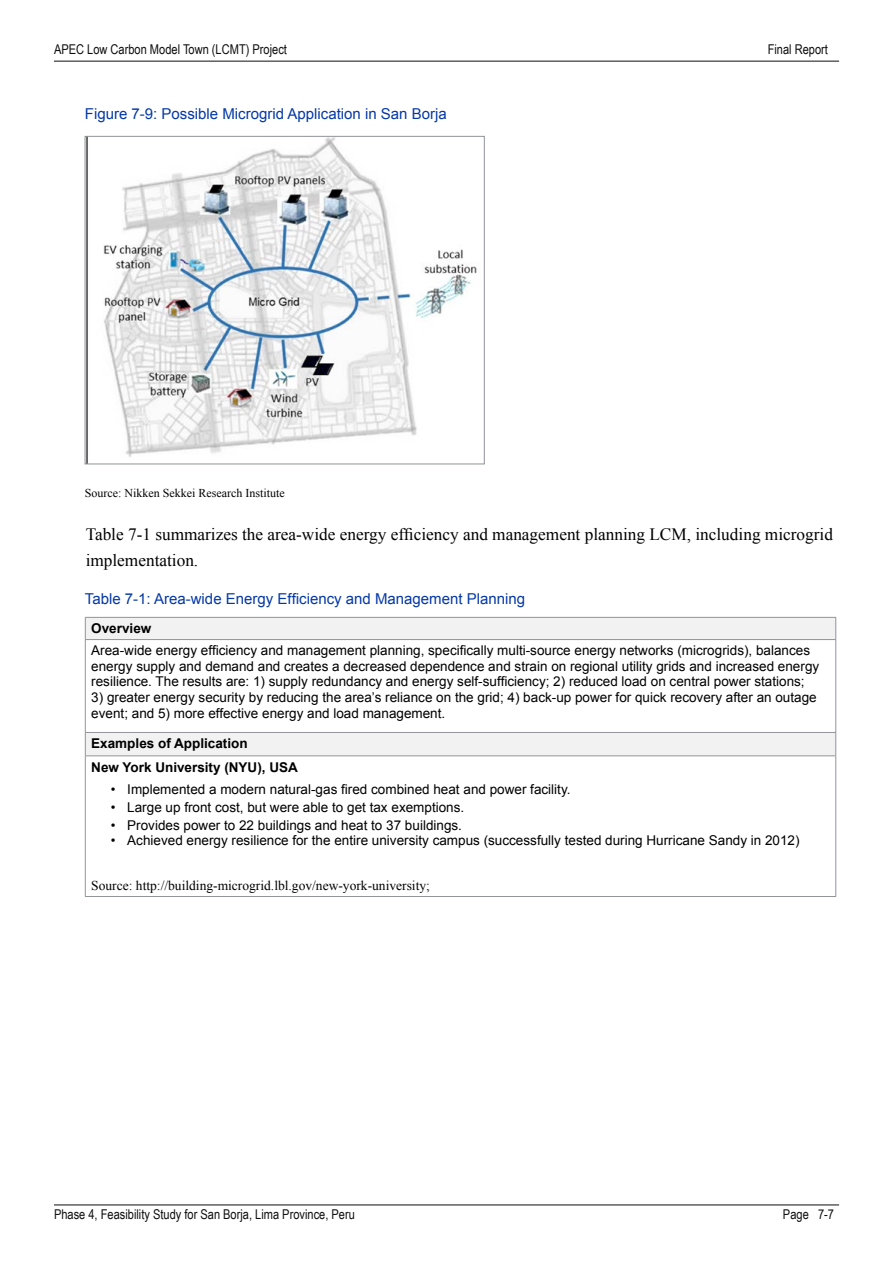
<style>
.page{position:relative;width:893px;height:1263px;background:#fff}
.page>*{position:absolute;margin:0;border:0;box-sizing:border-box;transform-origin:0 0}
.t1{font:17.25px/25.5px "Times New Roman";color:#000}
.t2{font:15px "Arial";color:#0438a7}
.t3{font:13.5px/15.6px "Arial";color:#000}
.t4{font:13.5px "Arial Narrow";color:#0f0e0f}
.t5{font:13.5px "Times New Roman";color:#000}
.t6{font:700 13.5px/23.4px "Arial";color:#000}
.t7{font:12px "Times New Roman";color:#000}
</style>
<div class="page">
<hr style="left:54px;top:1204px;width:785px;height:1px;background:#0f0e0f">
<hr style="left:54px;top:61px;width:785px;height:1px;background:#0f0e0f">
<svg style="left:86px;top:618px;width:749px;height:137px"></svg>
<hr style="left:85px;top:617px;width:751px;height:1px;background:#929497">
<svg style="left:85px;top:618px;width:1px;height:21px"></svg>
<svg style="left:835px;top:618px;width:1px;height:21px"></svg>
<hr style="left:85px;top:639px;width:751px;height:1px;background:#929497">
<hr style="left:85px;top:640px;width:1px;height:92px;background:#929497">
<hr style="left:835px;top:640px;width:1px;height:92px;background:#929497">
<hr style="left:85px;top:732px;width:751px;height:1px;background:#929497">
<svg style="left:85px;top:733px;width:1px;height:22px"></svg>
<svg style="left:835px;top:733px;width:1px;height:22px"></svg>
<hr style="left:85px;top:755px;width:751px;height:1px;background:#929497">
<hr style="left:85px;top:756px;width:1px;height:140px;background:#929497">
<hr style="left:835px;top:756px;width:1px;height:140px;background:#929497">
<hr style="left:85px;top:896px;width:751px;height:1px;background:#929497">
<img style="left:87px;top:138px;width:390px;height:324px">
<div style="left:85px;top:136px;width:400px;height:328px;border:1px solid #929497"></div>
<p class="t4" style="left:54px;top:39px;width:234px">APEC Low Carbon Model Town (LCMT) Project</p>
<p class="t4" style="left:768px;top:39px;width:62px">Final Report</p>
<p class="t2" style="left:85px;top:104px;width:363px">Figure 7-9: Possible Microgrid Application in San Borja</p>
<p class="t7" style="left:85px;top:485px;width:201px">Source: Nikken Sekkei Research Institute</p>
<p class="t1" style="left:86px;top:522px;width:749px">Table 7-1 summarizes the area-wide energy efficiency and management planning LCM, including microgrid implementation.</p>
<p class="t2" style="left:85px;top:589px;width:442px">Table 7-1: Area-wide Energy Efficiency and Management Planning</p>
<p class="t6" style="left:91px;top:617px;width:62px">Overview</p>
<p class="t3" style="left:91px;top:643px;width:729px">Area-wide energy efficiency and management planning, specifically multi-source energy networks (microgrids), balances energy supply and demand and creates a decreased dependence and strain on regional utility grids and increased energy resilience. The results are: 1) supply redundancy and energy self-sufficiency; 2) reduced load on central power stations;</p>
<p class="t3" style="left:91px;top:689px;width:727px">3) greater energy security by reducing the area’s reliance on the grid; 4) back-up power for quick recovery after an outage event; and 5) more effective energy and load management.</p>
<p class="t6" style="left:91px;top:732px;width:208px">Examples of Application<br>New York University (NYU), USA</p>
<p class="t3" style="left:111px;top:781px;width:461px">• Implemented a modern natural-gas fired combined heat and power facility.</p>
<p class="t3" style="left:111px;top:799px;width:355px">• Large up front cost, but were able to get tax exemptions.</p>
<p class="t3" style="left:111px;top:817px;width:353px">• Provides power to 22 buildings and heat to 37 buildings.</p>
<p class="t3" style="left:111px;top:833px;width:690px">• Achieved energy resilience for the entire university campus (successfully tested during Hurricane Sandy in 2012)</p>
<p class="t5" style="left:91px;top:877px;width:340px">Source: http://building-microgrid.lbl.gov/new-york-university;</p>
<p class="t4" style="left:54px;top:1204px;width:302px">Phase 4, Feasibility Study for San Borja, Lima Province, Peru</p>
<p class="t4" style="left:783px;top:1204px;width:53px">Page 7-7</p>
</div>
